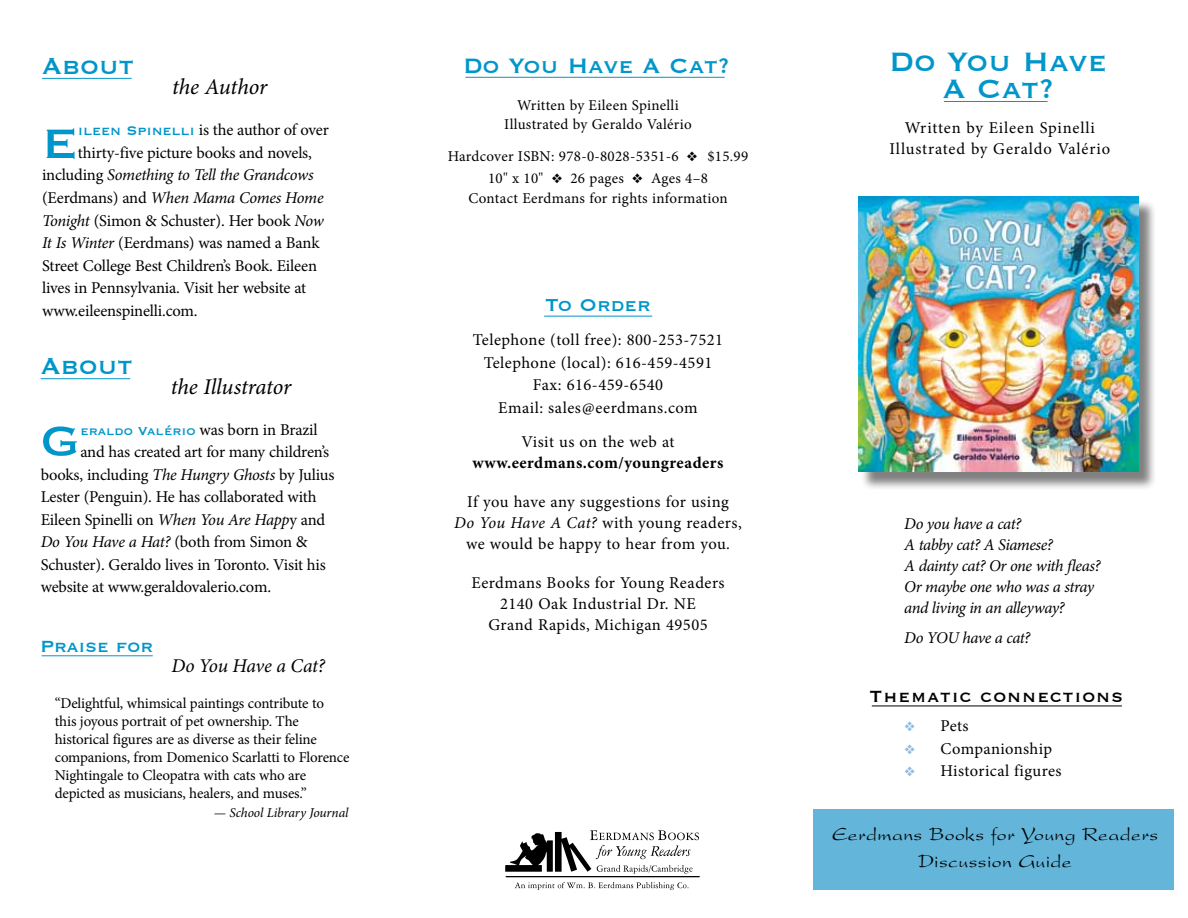
<style>
.page{position:relative;width:1188px;height:918px;background:#fff}
.page>*{position:absolute;margin:0;border:0;box-sizing:border-box;transform-origin:0 0}
.t1{font:54.9px "Copperplate";color:#0096ca}
.t2{font:53.85px "Copperplate";color:#0096ca}
.t3{font:34.5px/27px "Copperplate";color:#0096ca;text-align:center}
.t4{font:30px "Copperplate";color:#0096ca}
.t5{font:27px "Copperplate";color:#0096ca}
.t6{font:italic 22.5px "Minion Pro";letter-spacing:-.01em;color:#000}
.t7{font:22.5px "Copperplate";color:#0096ca}
.t8{font:21px "Copperplate";letter-spacing:.05em;color:#000}
.t9{font:21px "Copperplate";color:#0096ca}
.t10{font:19.5px/27px "President";letter-spacing:.025em;color:#000;text-align:center}
.t11{font:italic 19.5px "Minion Pro";letter-spacing:-.015em;color:#000}
.t12{font:16.5px "Minion Pro";letter-spacing:-.005em;color:#000}
.t13{font:italic 16.5px/21px "Minion Pro";letter-spacing:-.025em;color:#000}
.t14{font:16.5px/22.5px "Minion Pro";letter-spacing:.03em;color:#000;text-align:center}
.t15{font:16.5px/21px "Minion Pro";letter-spacing:.02em;color:#000;text-align:center}
.t16{font:16.5px/21px "Minion Pro";letter-spacing:.05em;color:#000;text-align:center}
.t17{font:16.5px "Minion Pro";letter-spacing:.025em;color:#000}
.t18{font:700 16.5px "Minion Pro";letter-spacing:.03em;color:#000}
.t19{font:15px/18px "Minion Pro";letter-spacing:-.005em;color:#000}
.t20{font:15px/19.5px "Minion Pro";letter-spacing:.02em;color:#000;text-align:center}
.t21{font:italic 13.5px "Minion Pro";letter-spacing:-.01em;color:#000}
.s1{font-family:"Copperplate";color:#0096ca}
.s2{font-style:normal}
.s3{font-style:italic}
.s4{font-family:"Copperplate";font-size:15px;color:#0096ca}
.s5{color:#8ebce5}
</style>
<div class="page">
<hr style="left:42px;top:78px;width:90px;height:1px;background:#0096ca">
<hr style="left:41px;top:378px;width:89px;height:1px;background:#0096ca">
<div style="left:814px;top:809px;width:360px;height:81px;background:#63b5da"></div>
<hr style="left:944px;top:101px;width:104px;height:1px;background:#0096ca">
<hr style="left:465px;top:77px;width:260px;height:1px;background:#0096ca">
<hr style="left:872px;top:706px;width:250px;height:1px;background:#000">
<hr style="left:544px;top:316px;width:108px;height:1px;background:#0096ca">
<svg style="left:505px;top:830px;width:194px;height:44px"></svg>
<hr style="left:506px;top:876px;width:194px;height:1px;background:#000">
<svg style="left:515px;top:882px;width:174px;height:8px"></svg>
<div style="left:860px;top:199px;width:297px;height:291px;background:#000;opacity:.5"></div>
<img style="left:858px;top:196px;width:280px;height:276px">
<hr style="left:42px;top:656px;width:111px;height:1px;background:#0096ca">
<h3 class="t4" style="left:42px;top:47px;width:93px">About</h3>
<h3 class="t6" style="left:172px;top:71px;width:97px">the Author</h3>
<h2 class="t2" style="left:42px;top:109px;width:37px">E</h2>
<p class="t12" style="left:78px;top:119px;width:253px"><span class="s1">ileen Spinelli</span> is the author of over</p>
<p class="t12" style="left:78px;top:142px;width:236px">thirty-five picture books and novels,</p>
<p class="t13" style="left:42px;top:165px;width:273px"><span class="s2">including</span> Something to Tell the Grandcows</p>
<p class="t13" style="left:42px;top:187px;width:283px"><span class="s2">(Eerdmans) and</span> When Mama Comes Home</p>
<p class="t12" style="left:42px;top:209px;width:283px"><span class="s3">Tonight</span> (Simon &amp; Schuster). Her book <span class="s3">Now</span></p>
<p class="t12" style="left:42px;top:232px;width:279px"><span class="s3">It Is Winter</span> (Eerdmans) was named a Bank</p>
<p class="t12" style="left:42px;top:254px;width:277px">Street College Best Children’s Book. Eileen</p>
<p class="t12" style="left:42px;top:277px;width:266px">lives in Pennsylvania. Visit her website at</p>
<p class="t12" style="left:42px;top:299px;width:157px">www.eileenspinelli.com.</p>
<h3 class="t4" style="left:41px;top:347px;width:93px">About</h3>
<h3 class="t6" style="left:171px;top:371px;width:122px">the Illustrator</h3>
<h1 class="t1" style="left:41px;top:406px;width:41px">G</h1>
<p class="t12" style="left:80px;top:418px;width:239px"><span class="s4">eraldo Valério</span> was born in Brazil</p>
<p class="t12" style="left:80px;top:441px;width:251px">and has created art for many children’s</p>
<p class="t12" style="left:41px;top:463px;width:295px">books, including <span class="s3">The Hungry Ghosts</span> by Julius</p>
<p class="t12" style="left:41px;top:486px;width:277px">Lester (Penguin). He has collaborated with</p>
<p class="t12" style="left:41px;top:508px;width:286px">Eileen Spinelli on <span class="s3">When You Are Happ</span>y and</p>
<p class="t12" style="left:41px;top:531px;width:268px"><span class="s3">Do You Have a Hat?</span> (both from Simon &amp;</p>
<p class="t12" style="left:41px;top:553px;width:287px">Schuster). Geraldo lives in Toronto. Visit his</p>
<p class="t12" style="left:41px;top:576px;width:232px">website at www.geraldovalerio.com.</p>
<p class="t9" style="left:40px;top:632px;width:115px">Praise for</p>
<p class="t11" style="left:171px;top:652px;width:155px">Do You Have a Cat?</p>
<p class="t19" style="left:55px;top:694px;width:296px">“Delightful, whimsical paintings contribute to<br>this joyous portrait of pet ownership. The historical figures are as diverse as their feline companions, from Domenico Scarlatti to Florence Nightingale to Cleopatra with cats who are depicted as musicians, healers, and muses.”</p>
<p class="t21" style="left:214px;top:804px;width:136px">— School Library Journal</p>
<h3 class="t5" style="left:463px;top:48px;width:268px">Do You Have A Cat?</h3>
<p class="t20" style="left:504px;top:95px;width:189px">Written by Eileen Spinelli<br>Illustrated by Geraldo Valério</p>
<p class="t20" style="left:448px;top:145px;width:302px;line-height:22.5px">Hardcover ISBN: 978-0-8028-5351-6 ❖ $15.99<br>10" x 10" ❖ 26 pages ❖ Ages 4–8</p>
<p class="t20" style="left:468px;top:188px;width:261px">Contact Eerdmans for rights information</p>
<h3 class="t7" style="left:545px;top:290px;width:107px">To Order</h3>
<p class="t14" style="left:473px;top:329px;width:252px">Telephone (toll free): 800-253-7521<br>Telephone (local): 616-459-4591<br>Fax: 616-459-6540<br>Email: sales@eerdmans.com</p>
<p class="t17" style="left:522px;top:431px;width:154px">Visit us on the web at</p>
<p class="t18" style="left:473px;top:452px;width:252px">www.eerdmans.com/youngreaders</p>
<p class="t15" style="left:454px;top:492px;width:289px">If you have any suggestions for using<br><span class="s3">Do You Have A Cat?</span> with young readers, we would be happy to hear from you.</p>
<p class="t14" style="left:471px;top:573px;width:255px;line-height:21px">Eerdmans Books for Young Readers<br>2140 Oak Industrial Dr. NE<br>Grand Rapids, Michigan 49505</p>
<h3 class="t3" style="left:890px;top:46px;width:219px">Do You Have<br>A Cat?</h3>
<p class="t16" style="left:890px;top:117px;width:222px">Written by Eileen Spinelli<br>Illustrated by Geraldo Valério</p>
<p class="t13" style="left:904px;top:514px;width:198px">Do you have a cat?<br>A tabby cat? A Siamese?<br>A dainty cat? Or one with fleas?<br>Or maybe one who was a stray and living in an alleyway?</p>
<p class="t13" style="left:904px;top:628px;width:128px">Do YOU have a cat?</p>
<p class="t8" style="left:870px;top:683px;width:255px">Thematic connections</p>
<p class="t12" style="left:904px;top:715px;width:66px"><span class="s5">❖</span> Pets</p>
<p class="t15" style="left:904px;top:738px;width:149px"><span class="s5">❖</span> Companionship</p>
<p class="t17" style="left:904px;top:760px;width:159px"><span class="s5">❖</span> Historical figures</p>
<p class="t10" style="left:832px;top:821px;width:328px">Eerdmans Books for Young Readers<br>Discussion Guide</p>
</div>
